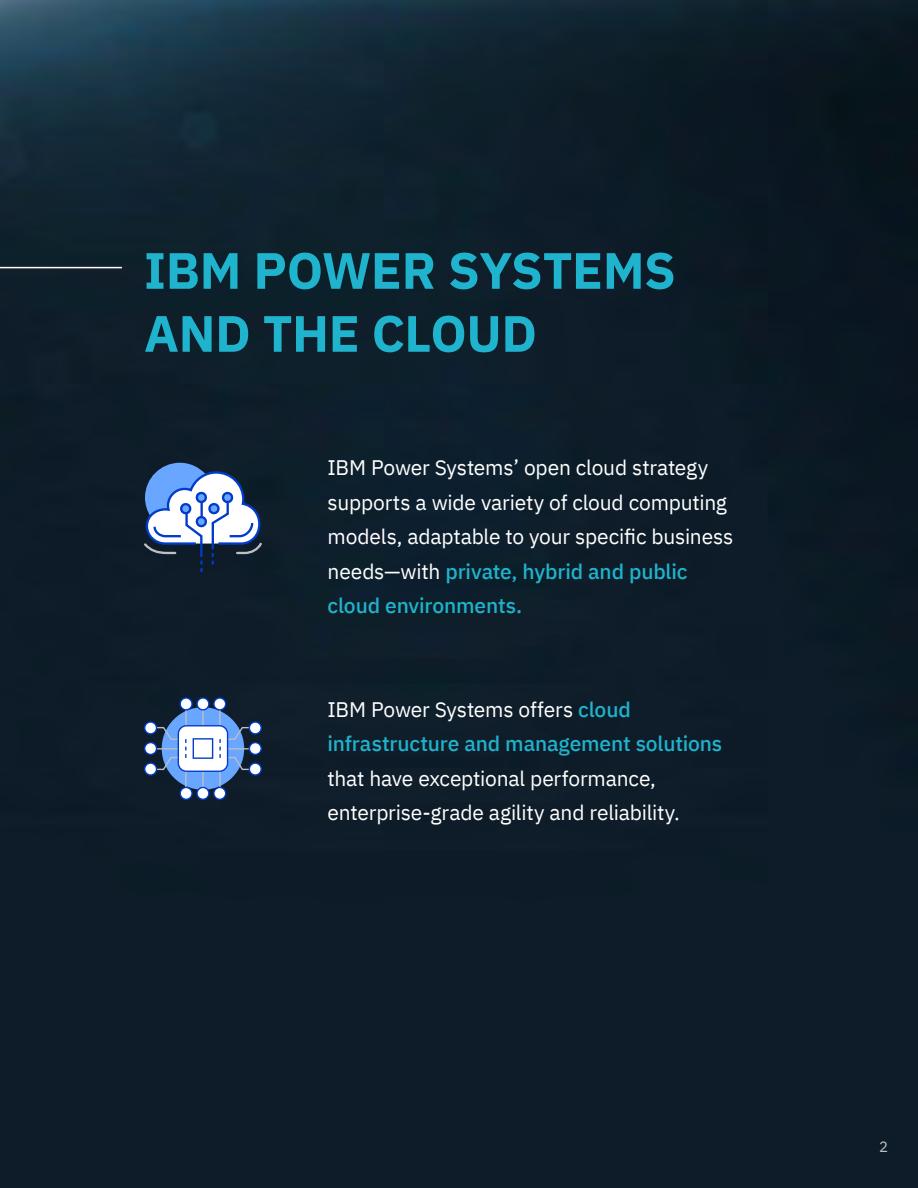
<style>
.page{position:relative;width:918px;height:1188px;background:#fff}
.page>*{position:absolute;margin:0;border:0;box-sizing:border-box;transform-origin:0 0}
.t1{font:700 51px/63px "IBM Plex Sans";letter-spacing:-.005em;color:#20b3cd}
.t2{font:21px/34.5px "IBM Plex Sans";letter-spacing:-.01em;color:#fff}
.t3{font:500 21px/34.5px "IBM Plex Sans";letter-spacing:-.005em;color:#20b3cd}
.t4{font:15px "IBM Plex Sans";color:#bdbfc4}
.s1{font-weight:500;color:#20b3cd}
.s2{font-weight:400;color:#fff}
</style>
<div class="page">
<img style="left:0;top:0;width:918px;height:1188px">
<svg style="left:142px;top:463px;width:122px;height:111px"></svg>
<div style="left:162px;top:707px;width:82px;height:83px;background:#69a6ff;border-radius:50%"></div>
<svg style="left:249px;top:722px;width:12px;height:12px"></svg>
<div style="left:249px;top:721px;width:13px;height:14px;border:1px solid #003bc9;border-radius:50%"></div>
<svg style="left:249px;top:763px;width:12px;height:12px"></svg>
<div style="left:249px;top:762px;width:13px;height:14px;border:1px solid #003bc9;border-radius:50%"></div>
<div style="left:249px;top:743px;width:12px;height:11px;background:#fff;border-radius:50%"></div>
<div style="left:249px;top:742px;width:13px;height:13px;border:1px solid #003bc9;border-radius:50%"></div>
<hr style="left:202px;top:758px;width:2px;height:30px;background:#bdbfc4">
<hr style="left:219px;top:758px;width:2px;height:30px;background:#bdbfc4">
<hr style="left:185px;top:758px;width:2px;height:30px;background:#bdbfc4">
<svg style="left:202px;top:711px;width:2px;height:14px"></svg>
<svg style="left:197px;top:698px;width:12px;height:12px"></svg>
<div style="left:196px;top:697px;width:14px;height:14px;border:1px solid #003bc9;border-radius:50%"></div>
<svg style="left:214px;top:698px;width:12px;height:12px"></svg>
<div style="left:213px;top:697px;width:13px;height:14px;border:1px solid #003bc9;border-radius:50%"></div>
<svg style="left:180px;top:698px;width:12px;height:12px"></svg>
<div style="left:180px;top:697px;width:13px;height:14px;border:1px solid #003bc9;border-radius:50%"></div>
<svg style="left:145px;top:722px;width:12px;height:12px"></svg>
<div style="left:144px;top:721px;width:13px;height:14px;border:1px solid #003bc9;border-radius:50%"></div>
<svg style="left:145px;top:763px;width:12px;height:12px"></svg>
<div style="left:144px;top:762px;width:13px;height:14px;border:1px solid #003bc9;border-radius:50%"></div>
<div style="left:145px;top:743px;width:12px;height:11px;background:#fff;border-radius:50%"></div>
<div style="left:144px;top:742px;width:13px;height:13px;border:1px solid #003bc9;border-radius:50%"></div>
<div style="left:178px;top:726px;width:50px;height:45px;background:#fff;border-radius:8px"></div>
<div style="left:178px;top:725px;width:50px;height:47px;border:1px solid #003bc9;border-radius:8px"></div>
<div style="left:193px;top:738px;width:20px;height:21px;background:#fff;border:1px solid #003bc9"></div>
<svg style="left:155px;top:709px;width:33px;height:62px"></svg>
<svg style="left:218px;top:709px;width:33px;height:62px"></svg>
<svg style="left:197px;top:787px;width:12px;height:12px"></svg>
<div style="left:196px;top:787px;width:14px;height:13px;border:1px solid #003bc9;border-radius:50%"></div>
<div style="left:214px;top:787px;width:12px;height:12px;background:#fff;border-radius:50%"></div>
<div style="left:213px;top:787px;width:13px;height:13px;border:1px solid #003bc9;border-radius:50%"></div>
<svg style="left:180px;top:787px;width:12px;height:12px"></svg>
<div style="left:180px;top:787px;width:13px;height:13px;border:1px solid #003bc9;border-radius:50%"></div>
<hr style="left:0;top:267px;width:122px;height:1px;background:#fff">
<h1 class="t1" style="left:144px;top:235px;width:533px">IBM POWER SYSTEMS<br>AND THE CLOUD</h1>
<p class="t2" style="left:328px;top:449px;width:407px">IBM Power Systems’ open cloud strategy supports a wide variety of cloud computing models, adaptable to your specific business needs—with <span class="s1">private, hybrid and public cloud environments.</span></p>
<p class="t3" style="left:328px;top:690px;width:396px"><span class="s2">IBM Power Systems offers</span> cloud infrastructure and management solutions</p>
<p class="t2" style="left:328px;top:759px;width:354px">that have exceptional performance, enterprise-grade agility and reliability.</p>
<p class="t4" style="left:879px;top:1135px;width:10px">2</p>
</div>
